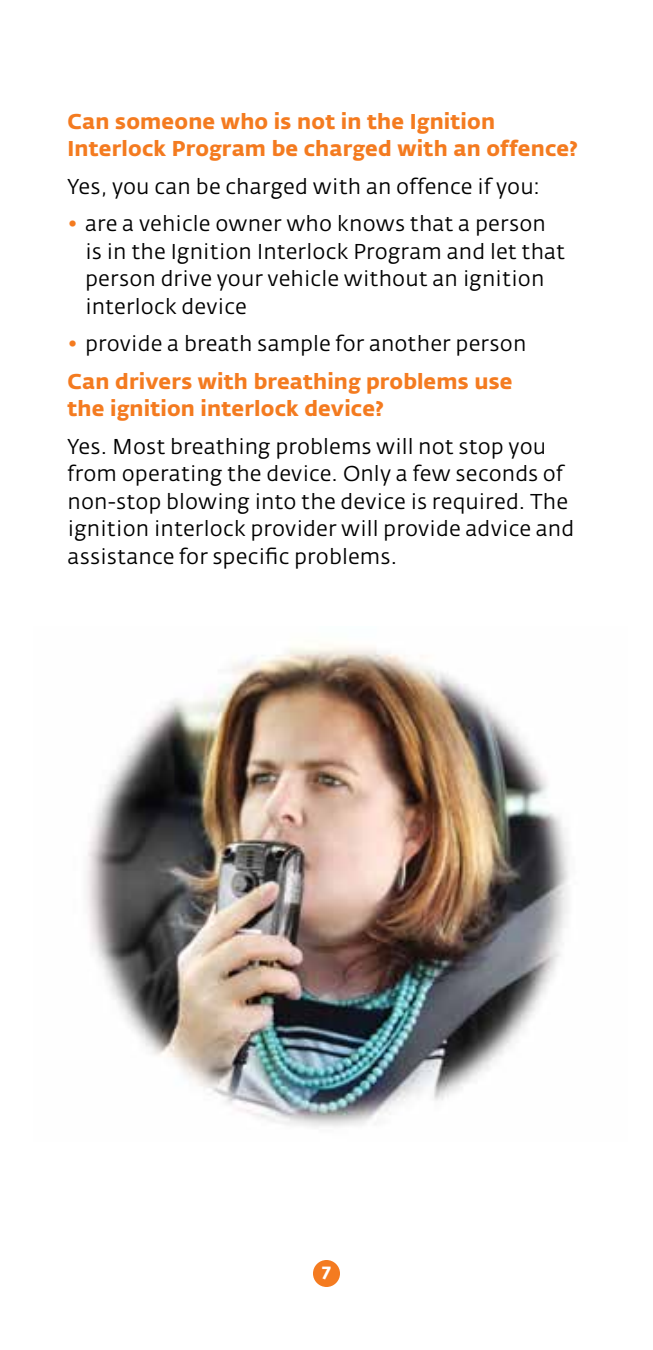
<style>
.page{position:relative;width:653px;height:1350px;background:#fff}
.page>*{position:absolute;margin:0;border:0;box-sizing:border-box;transform-origin:0 0}
.t1{font:21.25px/27.5px "Fedra Sans Alt Book TF";letter-spacing:.005em;color:#000}
.t2{font:21.25px/27.5px "Fedra Sans Alt Bold TF";letter-spacing:.01em;color:#f47b20}
.t3{font:17.5px "Fedra Sans Alt Bold TF";color:#fff}
.s1{color:#f47b20}
</style>
<div class="page">
<img style="left:86px;top:644px;width:483px;height:483px">
<div style="left:313px;top:1260px;width:27px;height:27px;background:#f47b20;border-radius:50%"></div>
<p class="t2" style="left:68px;top:108px;width:512px">Can someone who is not in the Ignition<br>Interlock Program be charged with an offence?</p>
<p class="t1" style="left:68px;top:173px;width:474px">Yes, you can be charged with an offence if you:</p>
<p class="t1" style="left:85px;top:211px;width:481px;text-indent:-18px"><span class="s1">•</span> are a vehicle owner who knows that a person is in the Ignition Interlock Program and let that person drive your vehicle without an ignition interlock device</p>
<p class="t1" style="left:68px;top:331px;width:460px"><span class="s1">•</span> provide a breath sample for another person</p>
<p class="t2" style="left:68px;top:368px;width:446px">Can drivers with breathing problems use the ignition interlock device?</p>
<p class="t1" style="left:68px;top:433px;width:508px">Yes. Most breathing problems will not stop you from operating the device. Only a few seconds of non-stop blowing into the device is required. The ignition interlock provider will provide advice and assistance for specific problems.</p>
<p class="t3" style="left:321px;top:1263px;width:13px">7</p>
</div>
